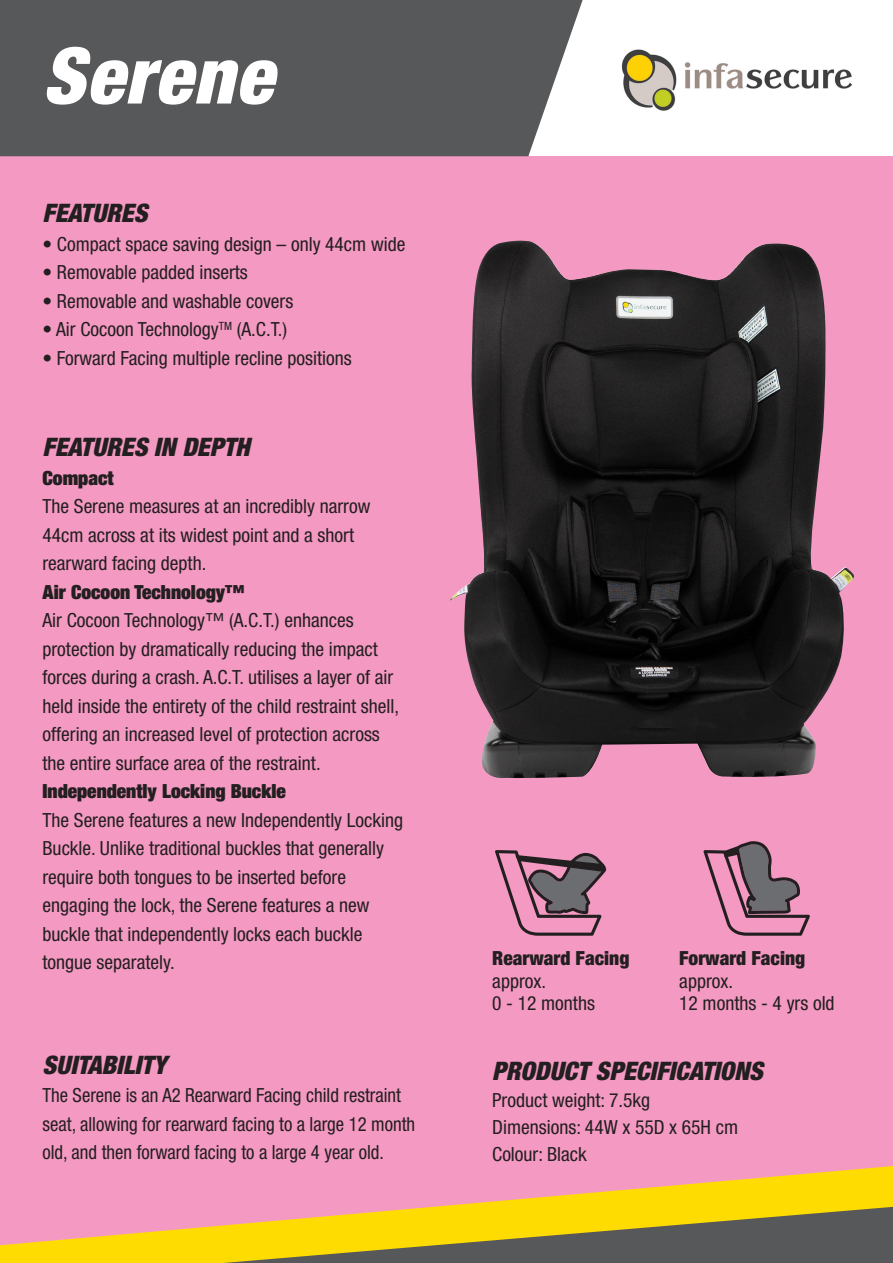
<style>
.page{position:relative;width:893px;height:1263px;background:#fff}
.page>*{position:absolute;margin:0;border:0;box-sizing:border-box;transform-origin:0 0}
.t1{font:italic 900 condensed 78px "Helvetica Neue LT Std";letter-spacing:.02em;color:#fff}
.t2{font:italic 900 condensed 25.5px "Helvetica Neue LT Std";color:#231f20}
.t3{font:condensed 19.5px/28.5px "Helvetica Neue LT Std";color:#231f20}
.t4{font:condensed 19.5px/28.5px "Helvetica Neue LT Std";color:#231f20;scale:.96 1}
.t5{font:900 condensed 19.5px "Helvetica Neue LT Std";color:#231f20}
.t6{font:900 condensed 19.5px/22.5px "Helvetica Neue LT Std";color:#231f20}
.s1{font-weight:400}
</style>
<div class="page">
<div style="left:0;top:156px;width:893px;height:1107px;background:#f499c2"></div>
<div style="left:0;top:0;width:583px;height:156px;background:#57585a"></div>
<svg style="left:495px;top:850px;width:111px;height:86px"></svg>
<svg style="left:703px;top:841px;width:107px;height:95px"></svg>
<svg style="left:0;top:1166px;width:893px;height:97px"></svg>
<img style="left:621px;top:49px;width:231px;height:62px">
<img style="left:450px;top:241px;width:404px;height:537px">
<p class="t1" style="left:43px;top:28px;width:232px">Serene</p>
<p class="t2" style="left:43px;top:198px;width:106px">FEATURES</p>
<p class="t3" style="left:43px;top:230px;width:364px">• Compact space saving design – only 44cm wide</p>
<p class="t3" style="left:43px;top:258px;width:207px">• Removable padded inserts</p>
<p class="t3" style="left:43px;top:287px;width:252px">• Removable and washable covers</p>
<p class="t3" style="left:43px;top:315px;width:246px">• Air Cocoon Technology<sup>TM</sup> (A.C.T.)</p>
<p class="t3" style="left:43px;top:344px;width:311px">• Forward Facing multiple recline positions</p>
<p class="t2" style="left:43px;top:431px;width:209px">FEATURES IN DEPTH</p>
<p class="t5" style="left:43px;top:465px;width:73px">Compact</p>
<p class="t3" style="left:43px;top:492px;width:330px">The Serene measures at an incredibly narrow<br>44cm across at its widest point and a short rearward facing depth.</p>
<p class="t5" style="left:43px;top:579px;width:204px">Air Cocoon Technology™</p>
<p class="t3" style="left:43px;top:606px;width:358px">Air Cocoon Technology™ (A.C.T.) enhances protection by dramatically reducing the impact forces during a crash. A.C.T. utilises a layer of air held inside the entirety of the child restraint shell, offering an increased level of protection across the entire surface area of the restraint.</p>
<p class="t5" style="left:43px;top:779px;width:245px">Independently Locking Buckle</p>
<p class="t3" style="left:43px;top:805px;width:362px">The Serene features a new Independently Locking Buckle. Unlike traditional buckles that generally require both tongues to be inserted before engaging the lock, the Serene features a new buckle that independently locks each buckle tongue separately.</p>
<p class="t2" style="left:43px;top:1049px;width:125px">SUITABILITY</p>
<p class="t4" style="left:43px;top:1081px;width:390px">The Serene is an A2 Rearward Facing child restraint seat, allowing for rearward facing to a large 12 month old, and then forward facing to a large 4 year old.</p>
<p class="t6" style="left:492px;top:947px;width:139px">Rearward Facing</p>
<p class="t3" style="left:492px;top:967px;width:55px">approx.</p>
<p class="t3" style="left:492px;top:989px;width:104px">0 - 12 months</p>
<p class="t6" style="left:679px;top:947px;width:128px">Forward Facing <span class="s1">approx.</span></p>
<p class="t3" style="left:679px;top:989px;width:157px">12 months - 4 yrs old</p>
<p class="t2" style="left:492px;top:1055px;width:272px">PRODUCT SPECIFICATIONS</p>
<p class="t3" style="left:492px;top:1086px;width:160px">Product weight: 7.5kg</p>
<p class="t3" style="left:492px;top:1113px;width:247px">Dimensions: 44W x 55D x 65H cm</p>
<p class="t3" style="left:492px;top:1140px;width:96px">Colour: Black</p>
</div>
